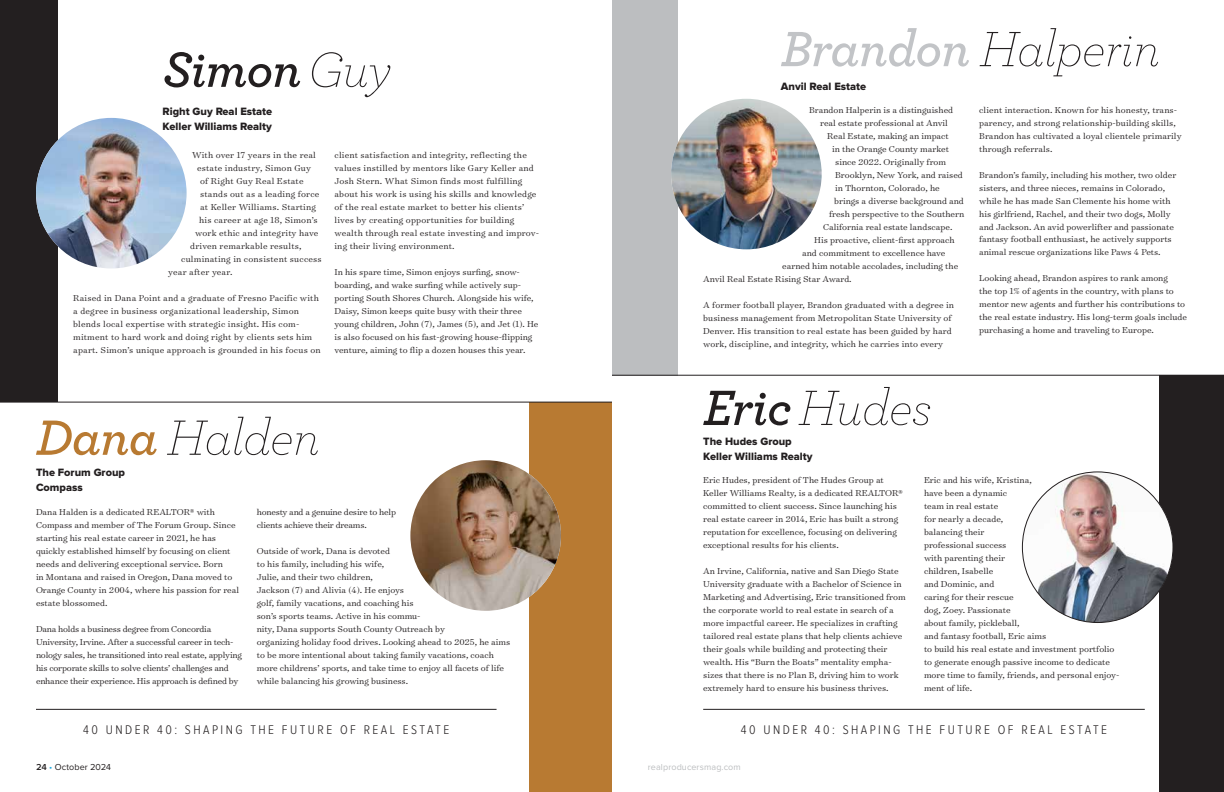
<style>
.page{position:relative;width:1224px;height:792px;background:#fff}
.page>*{position:absolute;margin:0;border:0;box-sizing:border-box;transform-origin:0 0}
.t1{font:italic 200 52px "Archer Pro";letter-spacing:-.015em;color:#231f20}
.t2{font:italic 600 52px "Archer Pro";letter-spacing:-.015em;color:#231f20}
.t3{font:300 13px "Proxima Nova Cond";letter-spacing:.19em;color:#231f20}
.t4{font:11px/15px "Proxima Nova Extrabld";color:#231f20}
.t5{font:300 9.8px/13px "Surveyor Text";color:#231f20}
.t6{font:300 9.8px/13px "Surveyor Text";letter-spacing:.02em;color:#231f20}
.t7{font:300 9.8px/13px "Surveyor Text";letter-spacing:-.02em;color:#231f20}
.t8{font:9px "Proxima Nova";letter-spacing:.01em;color:#bcbec0}
.t9{font:9px "Proxima Nova";letter-spacing:.01em;color:#231f20}
.s1{font-weight:200}
.s2{font-weight:600;color:#b87a32}
.s3{font-weight:600;color:#c2c4c7}
.s4{font-weight:600}
.s5{color:#19a8e0}
</style>
<div class="page">
<div style="left:0;top:0;width:58px;height:402px;background:#231f20"></div>
<div style="left:530px;top:402px;width:82px;height:390px;background:#b87a32"></div>
<hr style="left:0;top:402px;width:612px;height:1px;background:#231f20">
<div style="left:612px;top:0;width:66px;height:375px;background:#bcbec0"></div>
<div style="left:1160px;top:375px;width:64px;height:417px;background:#231f20"></div>
<hr style="left:612px;top:375px;width:612px;height:1px;background:#231f20">
<img style="left:36px;top:118px;width:151px;height:150px;border-radius:75px">
<img style="left:410px;top:460px;width:151px;height:151px;border-radius:75px">
<img style="left:671px;top:99px;width:151px;height:150px;border-radius:75px">
<img style="left:1022px;top:472px;width:151px;height:151px;border-radius:75px">
<hr style="left:36px;top:709px;width:461px;height:1px;background:#231f20">
<hr style="left:703px;top:709px;width:442px;height:1px;background:#231f20">
<h1 class="t2" style="left:163px;top:30px;width:231px">Simon<span class="s1">Guy</span></h1>
<p class="t4" style="left:163px;top:104px;width:111px">Right Guy Real Estate<br>Keller Williams Realty</p>
<p class="t6" style="left:192px;top:148px;width:125px">With over 17 years in the real</p>
<p class="t6" style="left:197px;top:161px;width:115px">estate industry, Simon Guy</p>
<p class="t6" style="left:200px;top:174px;width:105px">of Right Guy Real Estate</p>
<p class="t6" style="left:200px;top:187px;width:121px">stands out as a leading force</p>
<p class="t6" style="left:200px;top:200px;width:117px">at Keller Williams. Starting</p>
<p class="t6" style="left:199px;top:213px;width:120px">his career at age 18, Simon’s</p>
<p class="t6" style="left:195px;top:226px;width:125px">work ethic and integrity have</p>
<p class="t6" style="left:190px;top:239px;width:113px">driven remarkable results,</p>
<p class="t6" style="left:181px;top:252px;width:142px">culminating in consistent success</p>
<p class="t6" style="left:168px;top:265px;width:66px">year after year.</p>
<p class="t6" style="left:73px;top:291px;width:249px">Raised in Dana Point and a graduate of Fresno Pacific with a degree in business organizational leadership, Simon blends local expertise with strategic insight. His com&shy;mitment to hard work and doing right by clients sets him apart. Simon’s unique approach is grounded in his focus on</p>
<p class="t6" style="left:334px;top:148px;width:206px">client satisfaction and integrity, reflecting the values instilled by mentors like Gary Keller and Josh Stern. What Simon finds most fulfilling about his work is using his skills and knowledge of the real estate market to better his clients’ lives by creating opportunities for building wealth through real estate investing and improv&shy;ing their living environment.</p>
<p class="t5" style="left:334px;top:265px;width:205px">In his spare time, Simon enjoys surfing, snow&shy;boarding, and wake surfing while actively sup&shy;porting South Shores Church. Alongside his wife, Daisy, Simon keeps quite busy with their three young children, John (7), James (5), and Jet (1). He is also focused on his fast-growing house-flipping venture, aiming to flip a dozen houses this year.</p>
<h1 class="t1" style="left:36px;top:404px;width:285px"><span class="s2">Dana</span> Halden</h1>
<p class="t4" style="left:36px;top:465px;width:91px">The Forum Group<br>Compass</p>
<p class="t5" style="left:36px;top:505px;width:205px">Dana Halden is a dedicated REALTOR® with Compass and member of The Forum Group. Since starting his real estate career in 2021, he has quickly established himself by focusing on client needs and delivering exceptional service. Born<br>in Montana and raised in Oregon, Dana moved to Orange County in 2004, where his passion for real estate blossomed.</p>
<p class="t7" style="left:36px;top:622px;width:207px">Dana holds a business degree from Concordia University, Irvine. After a successful career in tech&shy;nology sales, he transitioned into real estate, applying his corporate skills to solve clients’ challenges and enhance their experience. His approach is defined by</p>
<p class="t7" style="left:257px;top:505px;width:141px">honesty and a genuine desire to help clients achieve their dreams.</p>
<p class="t5" style="left:257px;top:544px;width:255px">Outside of work, Dana is devoted<br>to his family, including his wife,<br>Julie, and their two children,<br>Jackson (7) and Alivia (4). He enjoys<br>golf, family vacations, and coaching his<br>son’s sports teams. Active in his commu-<br>nity, Dana supports South County Outreach by<br>organizing holiday food drives. Looking ahead to 2025, he aims to be more intentional about taking family vacations, coach more childrens’ sports, and take time to enjoy all facets of life while balancing his growing business.</p>
<h1 class="t1" style="left:781px;top:15px;width:381px"><span class="s3">Brandon</span> Halperin</h1>
<p class="t4" style="left:781px;top:79px;width:87px">Anvil Real Estate</p>
<p class="t5" style="left:809px;top:103px;width:146px">Brandon Halperin is a distinguished</p>
<p class="t5" style="left:820px;top:116px;width:129px">real estate professional at Anvil</p>
<p class="t5" style="left:827px;top:129px;width:123px">Real Estate, making an impact</p>
<p class="t5" style="left:832px;top:142px;width:118px">in the Orange County market</p>
<p class="t5" style="left:835px;top:155px;width:112px">since 2022. Originally from</p>
<p class="t5" style="left:835px;top:168px;width:129px">Brooklyn, New York, and raised</p>
<p class="t5" style="left:835px;top:181px;width:106px">in Thornton, Colorado, he</p>
<p class="t5" style="left:834px;top:194px;width:131px">brings a diverse background and</p>
<p class="t5" style="left:829px;top:207px;width:136px">fresh perspective to the Southern</p>
<p class="t5" style="left:823px;top:220px;width:131px">California real estate landscape.</p>
<p class="t5" style="left:814px;top:233px;width:142px">His proactive, client-first approach</p>
<p class="t5" style="left:802px;top:246px;width:145px">and commitment to excellence have</p>
<p class="t5" style="left:782px;top:259px;width:178px">earned him notable accolades, including the</p>
<p class="t5" style="left:703px;top:272px;width:150px">Anvil Real Estate Rising Star Award.</p>
<p class="t5" style="left:703px;top:298px;width:252px">A former football player, Brandon graduated with a degree in business management from Metropolitan State University of Denver. His transition to real estate has been guided by hard work, discipline, and integrity, which he carries into every</p>
<p class="t5" style="left:979px;top:103px;width:204px">client interaction. Known for his honesty, trans&shy;parency, and strong relationship-building skills, Brandon has cultivated a loyal clientele primarily through referrals.</p>
<p class="t5" style="left:979px;top:168px;width:199px">Brandon’s family, including his mother, two older sisters, and three nieces, remains in Colorado, while he has made San Clemente his home with his girlfriend, Rachel, and their two dogs, Molly and Jackson. An avid powerlifter and passionate fantasy football enthusiast, he actively supports animal rescue organizations like Paws 4 Pets.</p>
<p class="t5" style="left:979px;top:272px;width:209px">Looking ahead, Brandon aspires to rank among<br>the top 1% of agents in the country, with plans to mentor new agents and further his contributions to the real estate industry. His long-term goals include purchasing a home and traveling to Europe.</p>
<h1 class="t1" style="left:703px;top:374px;width:230px"><span class="s4">Eric</span>Hudes</h1>
<p class="t4" style="left:703px;top:435px;width:111px">The Hudes Group<br>Keller Williams Realty</p>
<p class="t5" style="left:703px;top:473px;width:201px">Eric Hudes, president of The Hudes Group at Keller Williams Realty, is a dedicated REALTOR® committed to client success. Since launching his real estate career in 2014, Eric has built a strong reputation for excellence, focusing on delivering exceptional results for his clients.</p>
<p class="t5" style="left:703px;top:564px;width:204px">An Irvine, California, native and San Diego State University graduate with a Bachelor of Science in Marketing and Advertising, Eric transitioned from the corporate world to real estate in search of a more impactful career. He specializes in crafting tailored real estate plans that help clients achieve their goals while building and protecting their wealth. His “Burn the Boats” mentality empha&shy;sizes that there is no Plan B, driving him to work extremely hard to ensure his business thrives.</p>
<p class="t5" style="left:924px;top:473px;width:197px">Eric and his wife, Kristina,<br>have been a dynamic<br>team in real estate<br>for nearly a decade,<br>balancing their<br>professional success<br>with parenting their<br>children, Isabelle<br>and Dominic, and<br>caring for their rescue<br>dog, Zoey. Passionate<br>about family, pickleball,<br>and fantasy football, Eric aims<br>to build his real estate and investment portfolio to generate enough passive income to dedicate more time to family, friends, and personal enjoy&shy;ment of life.</p>
<h2 class="t3" style="left:83px;top:724px;width:368px">40 UNDER 40: SHAPING THE FUTURE OF REAL ESTATE</h2>
<h2 class="t3" style="left:741px;top:724px;width:368px">40 UNDER 40: SHAPING THE FUTURE OF REAL ESTATE</h2>
<p class="t9" style="left:36px;top:762px;width:77px"><span class="s4">24</span> <span class="s5">•</span> October 2024</p>
<p class="t8" style="left:648px;top:762px;width:94px">realproducersmag.com</p>
</div>
